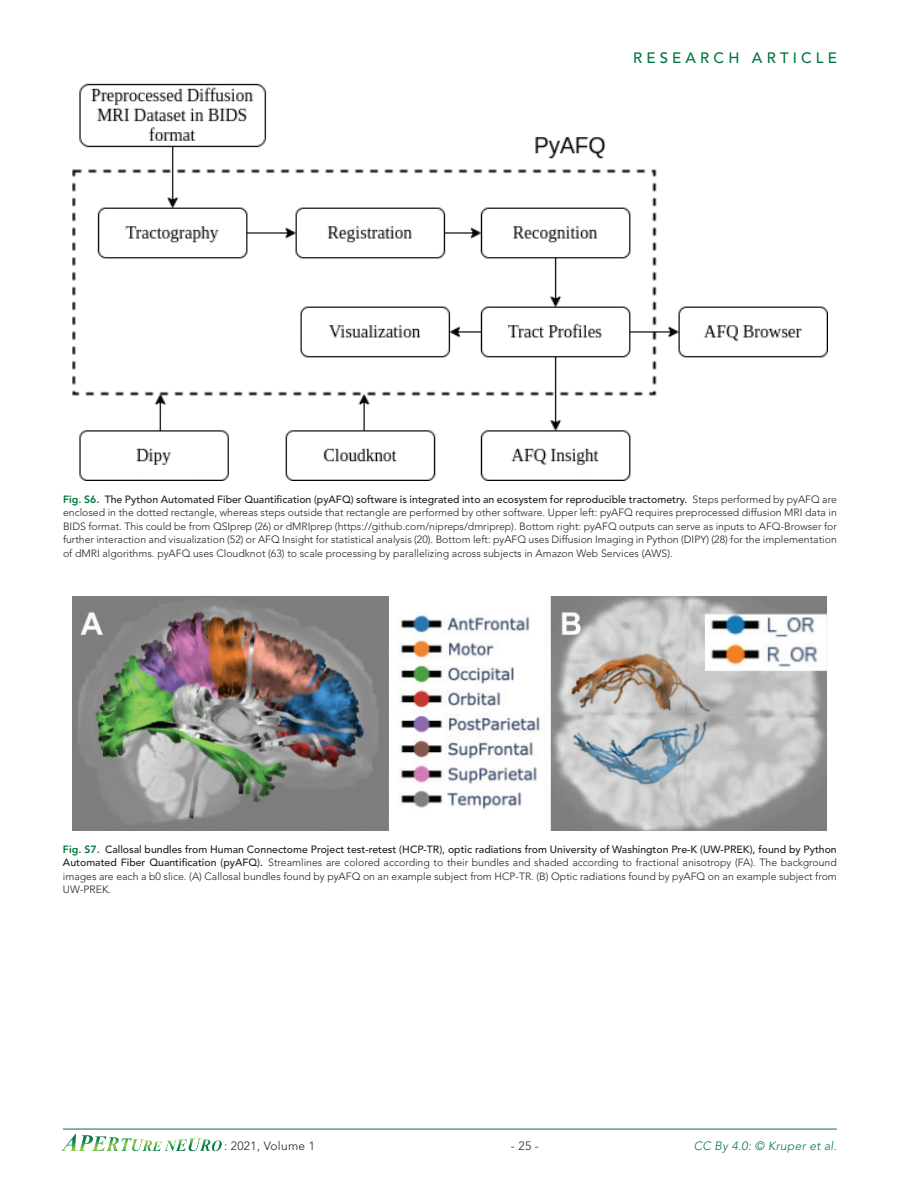
<style>
.page{position:relative;width:918px;height:1188px;background:#fff}
.page>*{position:absolute;margin:0;border:0;box-sizing:border-box;transform-origin:0 0}
.t1{font:500 15px "Avenir LT Std";color:#007740}
.t2{font:italic 300 12px "Avenir LT Std";letter-spacing:.025em;color:#007740}
.t3{font:300 12px "Avenir LT Std";letter-spacing:.025em;color:#231f20}
.SM_FC{font:300 10.5px/13.5px "Avenir LT Std";color:#231f20;text-align:justify}
.s1{font-weight:800;color:#007740}
.s2{font-weight:500}
</style>
<div class="page">
<hr style="left:63px;top:1129px;width:774px;height:1px;background:#007740">
<img style="left:61px;top:1133px;width:161px;height:19px">
<img style="left:72px;top:83px;width:756px;height:397px">
<img style="left:72px;top:597px;width:756px;height:233px">
<h1 class="t1" style="left:633px;top:49px;width:205px">R E S E A R C H A R T I C L E</h1>
<p class="SM_FC" style="left:63px;top:493px;width:775px"><span class="s1">Fig. S6.</span> <span class="s2">The Python Automated Fiber Quantification (pyAFQ) software is integrated into an ecosystem for reproducible tractometry.</span> Steps performed by pyAFQ are enclosed in the dotted rectangle, whereas steps outside that rectangle are performed by other software. Upper left: pyAFQ requires preprocessed diffusion MRI data in BIDS format. This could be from QSIprep (26) or dMRIprep (https://github.com/nipreps/dmriprep). Bottom right: pyAFQ outputs can serve as inputs to AFQ-Browser for further interaction and visualization (52) or AFQ Insight for statistical analysis (20). Bottom left: pyAFQ uses Diffusion Imaging in Python (DIPY) (28) for the implementation of dMRI algorithms. pyAFQ uses Cloudknot (63) to scale processing by parallelizing across subjects in Amazon Web Services (AWS).</p>
<p class="SM_FC" style="left:63px;top:842px;width:775px"><span class="s1">Fig. S7.</span> <span class="s2">Callosal bundles from Human Connectome Project test-retest (HCP-TR), optic radiations from University of Washington Pre-K (UW-PREK), found by Python Automated Fiber Quantification (pyAFQ).</span> Streamlines are colored according to their bundles and shaded according to fractional anisotropy (FA). The background images are each a b0 slice. (A) Callosal bundles found by pyAFQ on an example subject from HCP-TR. (B) Optic radiations found by pyAFQ on an example subject from UW-PREK.</p>
<p class="t3" style="left:224px;top:1139px;width:93px">: 2021, Volume 1</p>
<p class="t3" style="left:511px;top:1139px;width:30px">- 25 -</p>
<p class="t2" style="left:694px;top:1139px;width:145px">CC By 4.0: © Kruper et al.</p>
</div>
